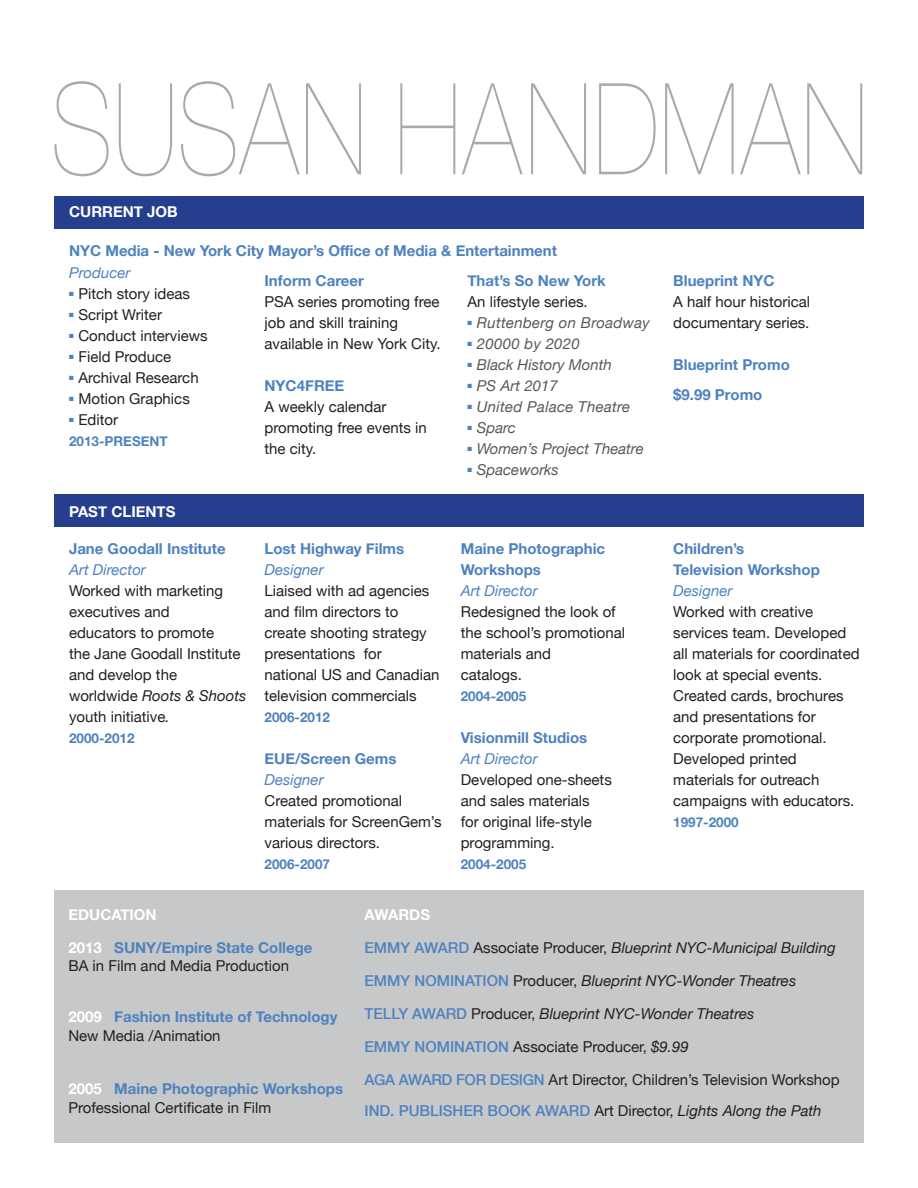
<style>
.page{position:relative;width:918px;height:1188px;background:#fff}
.page>*{position:absolute;margin:0;border:0;box-sizing:border-box;transform-origin:0 0}
.t1{font:200 127.35px "Helvetica Neue";letter-spacing:.02em;color:#a8a9ad;scale:.8 1}
.t2{font:15px/21px "Helvetica Neue";color:#231f20}
.t3{font:700 15px/21px "Helvetica Neue";color:#4e82be}
.t4{font:italic 15px "Helvetica Neue";color:#231f20}
.t5{font:italic 15px "Helvetica Neue";color:#57585a}
.t6{font:italic 15px "Helvetica Neue";color:#4e82be}
.t7{font:italic 15px "Helvetica Neue";letter-spacing:.02em;color:#57585a}
.t8{font:500 15px "Helvetica Neue";color:#4e82be}
.t9{font:700 15px "Helvetica Neue";color:#fff}
.t10{font:700 13.5px "Helvetica Neue";color:#4e82be}
.s1{font-style:italic}
.s2{font-weight:700;color:#fff}
.s3{font-weight:700;color:#4e82be}
.s4{color:#fff}
.s5{font-weight:400;color:#231f20}
.s6{font-weight:500;font-style:normal;color:#4e82be}
.s7{font-style:normal}
.s8{font-weight:500;color:#4e82be}
.s9{font-weight:400;font-style:italic;color:#231f20}
</style>
<div class="page">
<div style="left:54px;top:196px;width:810px;height:32px;background:#253f8e"></div>
<div style="left:54px;top:494px;width:810px;height:33px;background:#253f8e"></div>
<div style="left:54px;top:890px;width:810px;height:253px;background:#c7c8ca"></div>
<p class="t1" style="left:51px;top:30px;width:1022px">SUSAN HANDMAN</p>
<p class="t9" style="left:69px;top:198px;width:110px">CURRENT JOB</p>
<p class="t3" style="left:69px;top:239px;width:490px">NYC Media - New York City Mayor’s Office of Media &amp; Entertainment</p>
<p class="t6" style="left:69px;top:260px;width:63px">Producer</p>
<p class="t2" style="left:69px;top:282px;width:123px"><sup>■</sup> Pitch story ideas</p>
<p class="t2" style="left:69px;top:303px;width:94px"><sup>■</sup> Script Writer</p>
<p class="t2" style="left:69px;top:324px;width:140px"><sup>■</sup> Conduct interviews</p>
<p class="t2" style="left:69px;top:345px;width:104px"><sup>■</sup> Field Produce</p>
<p class="t2" style="left:69px;top:366px;width:131px"><sup>■</sup> Archival Research</p>
<p class="t2" style="left:69px;top:387px;width:122px"><sup>■</sup> Motion Graphics</p>
<p class="t2" style="left:69px;top:408px;width:51px"><sup>■</sup> Editor</p>
<p class="t10" style="left:69px;top:429px;width:100px">2013-PRESENT</p>
<p class="t3" style="left:265px;top:269px;width:101px">Inform Career</p>
<p class="t2" style="left:265px;top:290px;width:177px">PSA series promoting free</p>
<p class="t2" style="left:265px;top:311px;width:178px">job and skill training available in New York City.</p>
<p class="t3" style="left:265px;top:374px;width:81px">NYC4FREE</p>
<p class="t2" style="left:265px;top:395px;width:164px">A weekly calendar promoting free events in the city.</p>
<p class="t9" style="left:69px;top:498px;width:108px">PAST CLIENTS</p>
<p class="t3" style="left:69px;top:537px;width:158px">Jane Goodall Institute</p>
<p class="t6" style="left:69px;top:557px;width:78px">Art Director</p>
<p class="t2" style="left:69px;top:579px;width:179px">Worked with marketing executives and<br>educators to promote<br>the Jane Goodall Institute and develop the worldwide <span class="s1">Roots &amp; Shoots </span>youth initiative<span class="s1">.</span></p>
<p class="t10" style="left:69px;top:726px;width:67px">2000-2012</p>
<p class="t3" style="left:265px;top:537px;width:141px">Lost Highway Films</p>
<p class="t6" style="left:265px;top:557px;width:61px">Designer</p>
<p class="t2" style="left:265px;top:579px;width:177px">Liaised with ad agencies and film directors to create shooting strategy presentations for<br>national US and Canadian television commercials</p>
<p class="t10" style="left:265px;top:705px;width:67px">2006-2012</p>
<p class="t3" style="left:265px;top:747px;width:133px">EUE/Screen Gems</p>
<p class="t6" style="left:265px;top:767px;width:61px">Designer</p>
<p class="t2" style="left:265px;top:789px;width:178px">Created promotional materials for ScreenGem’s various directors.</p>
<p class="t10" style="left:265px;top:852px;width:67px">2006-2007</p>
<p class="t3" style="left:467px;top:269px;width:140px">That’s So New York</p>
<p class="t2" style="left:467px;top:290px;width:122px">An lifestyle series.</p>
<p class="t7" style="left:467px;top:310px;width:184px"><sup>■</sup> Ruttenberg on Broadway</p>
<p class="t7" style="left:467px;top:331px;width:114px"><sup>■</sup> 20000 by 2020</p>
<p class="t5" style="left:467px;top:352px;width:146px"><sup>■</sup> Black History Month</p>
<p class="t5" style="left:467px;top:373px;width:92px"><sup>■</sup> PS Art 2017</p>
<p class="t7" style="left:467px;top:394px;width:164px"><sup>■</sup> United Palace Theatre</p>
<p class="t5" style="left:467px;top:415px;width:50px"><sup>■</sup> Sparc</p>
<p class="t5" style="left:467px;top:436px;width:178px"><sup>■</sup> Women’s Project Theatre</p>
<p class="t5" style="left:467px;top:457px;width:93px"><sup>■</sup> Spaceworks</p>
<p class="t3" style="left:461px;top:537px;width:146px">Maine Photographic<br>Workshops</p>
<p class="t6" style="left:461px;top:578px;width:78px">Art Director</p>
<p class="t2" style="left:461px;top:600px;width:166px">Redesigned the look of the school’s promotional materials and<br>catalogs.</p>
<p class="t10" style="left:461px;top:684px;width:67px">2004-2005</p>
<p class="t3" style="left:461px;top:726px;width:128px">Visionmill Studios</p>
<p class="t6" style="left:461px;top:746px;width:78px">Art Director</p>
<p class="t2" style="left:461px;top:768px;width:153px">Developed one-sheets and sales materials<br>for original life-style programming.</p>
<p class="t10" style="left:461px;top:852px;width:67px">2004-2005</p>
<p class="t3" style="left:673px;top:269px;width:103px">Blueprint NYC</p>
<p class="t2" style="left:673px;top:290px;width:138px">A half hour historical documentary series.</p>
<p class="t3" style="left:673px;top:353px;width:118px">Blueprint Promo</p>
<p class="t3" style="left:673px;top:383px;width:91px">$9.99 Promo</p>
<p class="t3" style="left:673px;top:537px;width:148px">Children’s<br>Television Workshop</p>
<p class="t6" style="left:673px;top:578px;width:61px">Designer</p>
<p class="t2" style="left:673px;top:600px;width:188px">Worked with creative services team. Developed all materials for coordinated look at special events.<br>Created cards, brochures and presentations for corporate promotional.<br>Developed printed materials for outreach campaigns with educators.</p>
<p class="t10" style="left:673px;top:810px;width:67px">1997-2000</p>
<p class="t9" style="left:68px;top:901px;width:90px">EDUCATION</p>
<p class="t2" style="left:68px;top:937px;width:246px;line-height:18px"><span class="s2">2013</span> <span class="s3">SUNY/Empire State College<br></span>BA in Film and Media Production</p>
<p class="t3" style="left:68px;top:1006px;width:271px;line-height:19.5px"><span class="s4">2009</span> Fashion Institute of Technology<br><span class="s5">New Media /Animation</span></p>
<p class="t2" style="left:68px;top:1077px;width:276px;line-height:19.5px"><span class="s2">2005</span> <span class="s3">Maine Photographic Workshops<br></span>Professional Certificate in Film</p>
<p class="t9" style="left:364px;top:901px;width:67px">AWARDS</p>
<p class="t4" style="left:364px;top:935px;width:473px"><span class="s6">EMMY AWARD</span> <span class="s7">Associate Producer,</span> Blueprint NYC-Municipal Building</p>
<p class="t4" style="left:364px;top:968px;width:433px"><span class="s6">EMMY NOMINATION</span> <span class="s7">Producer,</span> Blueprint NYC-Wonder Theatres</p>
<p class="t4" style="left:364px;top:1001px;width:391px"><span class="s6">TELLY AWARD</span> <span class="s7">Producer,</span> Blueprint NYC-Wonder Theatres</p>
<p class="t2" style="left:364px;top:1035px;width:326px"><span class="s8">EMMY NOMINATION</span> Associate Producer, <span class="s1">$9.99</span></p>
<p class="t2" style="left:364px;top:1068px;width:477px"><span class="s8">AGA AWARD FOR DESIGN</span> Art Director, Children’s Television Workshop</p>
<p class="t8" style="left:364px;top:1099px;width:459px">IND. PUBLISHER BOOK AWARD <span class="s5">Art Director,</span> <span class="s9">Lights Along the Path</span></p>
</div>
